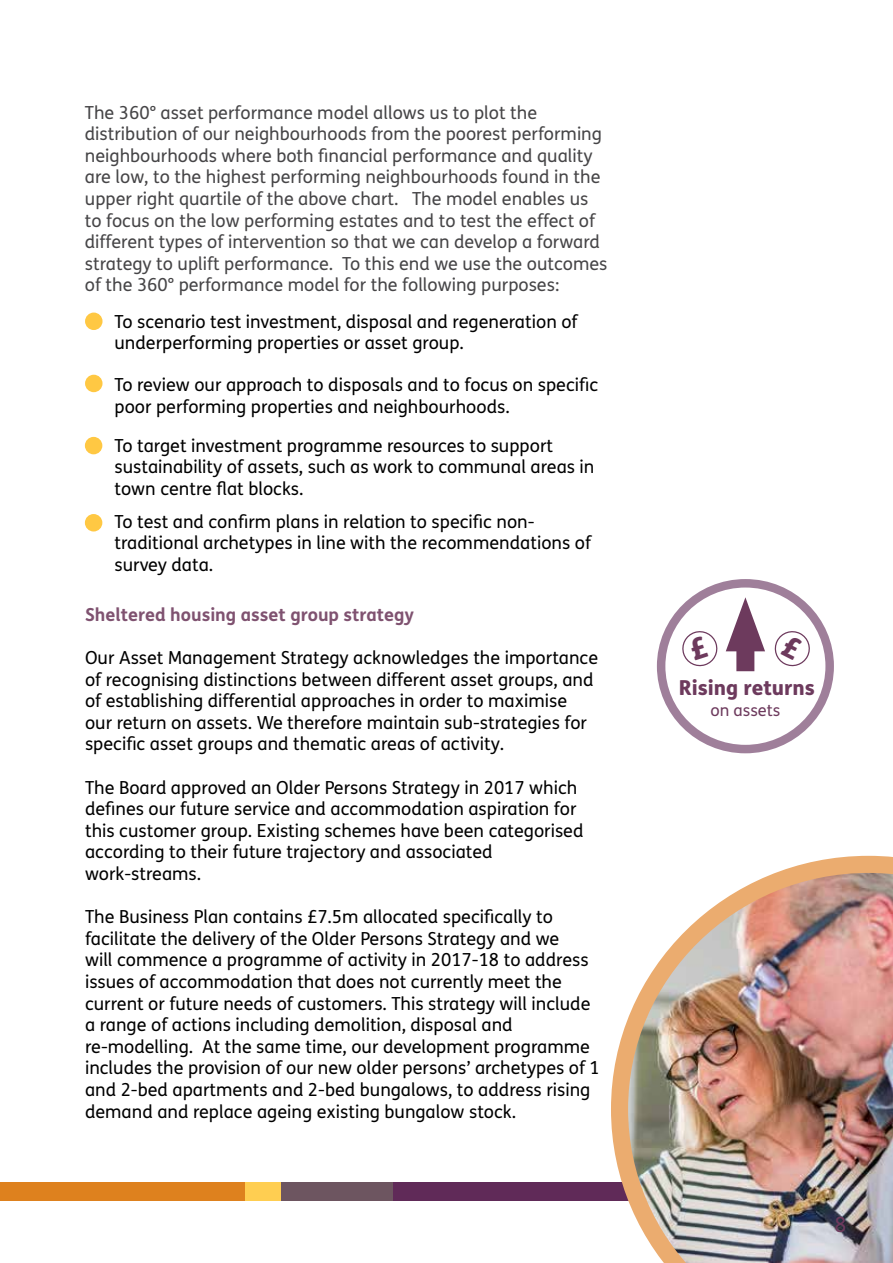
<style>
.page{position:relative;width:893px;height:1263px;background:#fff}
.page>*{position:absolute;margin:0;border:0;box-sizing:border-box;transform-origin:0 0}
.t1{font:21px "FS Me";color:#6d3a5d}
.t2{font:800 20.55px "FS Me";color:#6d3a5d}
.t3{font:18px/21.6px "FS Me";color:#000}
.t4{font:18px/21.6px "FS Me";color:#464547}
.t5{font:700 18px "FS Me";color:#7f5270}
.t6{font:16.5px "FS Me";color:#6d3a5d}
</style>
<div class="page">
<div style="left:0;top:1182px;width:280px;height:19px;background:#de811e"></div>
<div style="left:392px;top:1182px;width:501px;height:19px;background:#602a58"></div>
<div style="left:280px;top:1182px;width:112px;height:19px;background:#6d5560"></div>
<div style="left:245px;top:1182px;width:35px;height:19px;background:#ffce51"></div>
<img style="left:611px;top:856px;width:282px;height:407px">
<div style="left:657px;top:579px;width:177px;height:174px;border:8px solid #602a58;border-radius:50%"></div>
<div style="left:736px;top:630px;width:18px;height:41px;background:#6d3a5d"></div>
<svg style="left:726px;top:597px;width:39px;height:54px"></svg>
<div style="left:85px;top:313px;width:18px;height:17px;background:#ffc843;border-radius:50%"></div>
<div style="left:85px;top:375px;width:18px;height:17px;background:#ffc843;border-radius:50%"></div>
<div style="left:85px;top:437px;width:17px;height:17px;background:#ffc843;border-radius:50%"></div>
<div style="left:85px;top:514px;width:17px;height:17px;background:#ffc843;border-radius:50%"></div>
<svg style="left:682px;top:631px;width:36px;height:36px"></svg>
<svg style="left:774px;top:631px;width:36px;height:36px"></svg>
<p class="t4" style="left:85px;top:102px;width:524px">The 360° asset performance model allows us to plot the distribution of our neighbourhoods from the poorest performing neighbourhoods where both financial performance and quality are low, to the highest performing neighbourhoods found in the upper right quartile of the above chart. The model enables us to focus on the low performing estates and to test the effect of different types of intervention so that we can develop a forward strategy to uplift performance. To this end we use the outcomes of the 360° performance model for the following purposes:</p>
<p class="t3" style="left:115px;top:311px;width:465px">To scenario test investment, disposal and regeneration of underperforming properties or asset group.</p>
<p class="t3" style="left:115px;top:374px;width:485px">To review our approach to disposals and to focus on specific poor performing properties and neighbourhoods.</p>
<p class="t3" style="left:115px;top:435px;width:481px">To target investment programme resources to support sustainability of assets, such as work to communal areas in town centre flat blocks.</p>
<p class="t3" style="left:115px;top:511px;width:478px">To test and confirm plans in relation to specific non&shy;traditional archetypes in line with the recommendations of survey data.</p>
<p class="t5" style="left:85px;top:603px;width:331px">Sheltered housing asset group strategy</p>
<p class="t3" style="left:85px;top:647px;width:515px">Our Asset Management Strategy acknowledges the importance of recognising distinctions between different asset groups, and of establishing differential approaches in order to maximise our return on assets. We therefore maintain sub-strategies for specific asset groups and thematic areas of activity.</p>
<p class="t3" style="left:85px;top:777px;width:500px">The Board approved an Older Persons Strategy in 2017 which defines our future service and accommodation aspiration for this customer group. Existing schemes have been categorised according to their future trajectory and associated work-streams.</p>
<p class="t3" style="left:85px;top:906px;width:516px">The Business Plan contains £7.5m allocated specifically to facilitate the delivery of the Older Persons Strategy and we<br>will commence a programme of activity in 2017-18 to address issues of accommodation that does not currently meet the current or future needs of customers. This strategy will include a range of actions including demolition, disposal and re-modelling. At the same time, our development programme includes the provision of our new older persons’ archetypes of 1 and 2-bed apartments and 2-bed bungalows, to address rising demand and replace ageing existing bungalow stock.</p>
<p class="t2" style="left:679px;top:675px;width:138px">Rising returns</p>
<p class="t6" style="left:710px;top:700px;width:71px">on assets</p>
<p class="t1" style="left:834px;top:1212px;width:13px">8</p>
</div>
